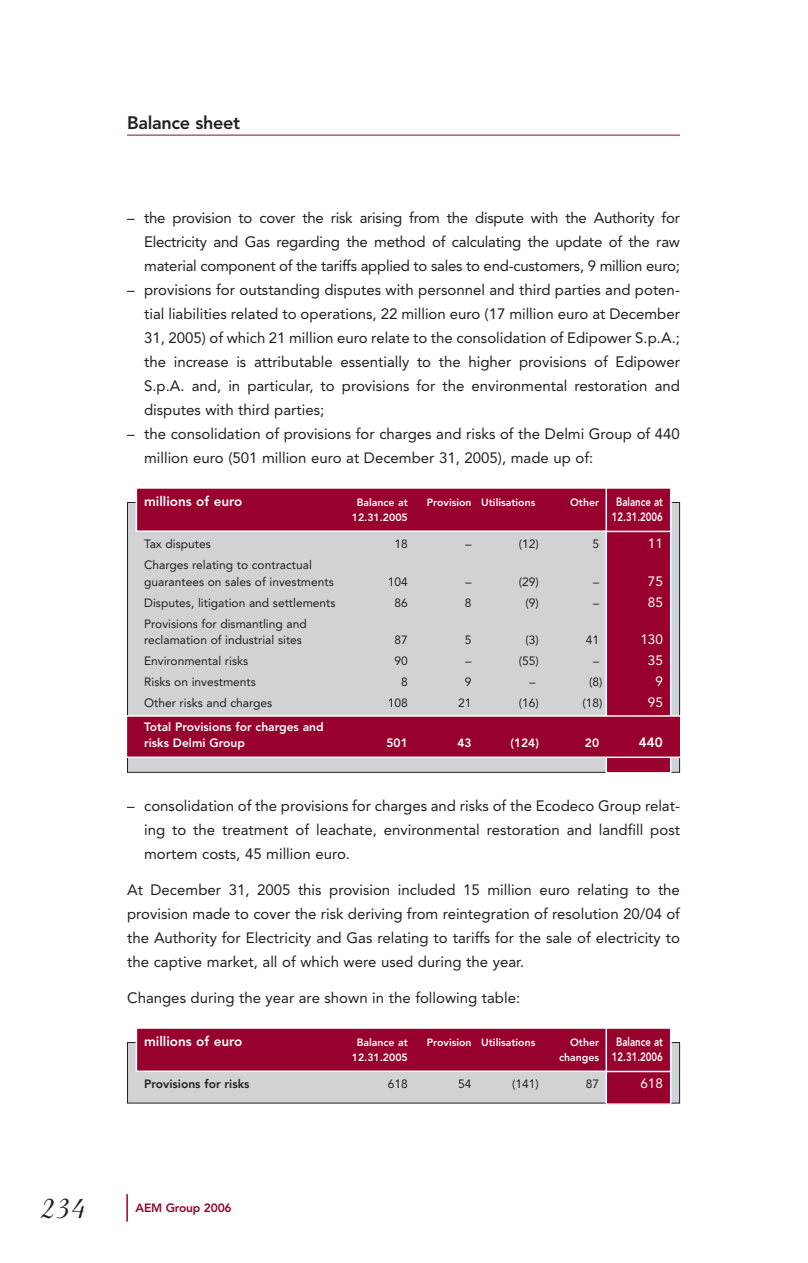
<style>
.page{position:relative;width:808px;height:1263px;background:#fff}
.page>*{position:absolute;margin:0;border:0;box-sizing:border-box;transform-origin:0 0}
.t1{font:33px "Amazone BT";color:#231f20}
.t2{font:800 18px "Avenir";letter-spacing:-.02em;color:#231f20}
.t3{font:15px/24px "Avenir";color:#231f20;text-align:justify}
.t4{font:800 13.5px "Avenir";color:#fff}
.t5{font:13.5px "Avenir";color:#fff}
.t6{font:12px/16.5px "Avenir";color:#231f20}
.t7{font:800 12px/16.5px "Avenir";color:#fff}
.t8{font:800 12px "Avenir";color:#fff;scale:.8 1}
.t9{font:800 12px "Avenir";color:#231f20}
.t10{font:800 12px "Avenir";letter-spacing:-.02em;color:#98012d}
.t11{font:800 10.5px "Avenir";color:#fff}
.s1{font-size:10.5px}
</style>
<div class="page">
<hr style="left:127px;top:135px;width:553px;height:1px;background:#98012d">
<hr style="left:126px;top:1194px;width:2px;height:27px;background:#98012d">
<div style="left:127px;top:502px;width:553px;height:270px;background:#d1d2d4"></div>
<div style="left:136px;top:488px;width:535px;height:43px;background:#98012d"></div>
<div style="left:136px;top:487px;width:535px;height:45px;border:2px solid #fff"></div>
<div style="left:606px;top:488px;width:65px;height:285px;background:#98012d"></div>
<div style="left:605px;top:487px;width:66px;height:287px;border:2px solid #fff"></div>
<div style="left:126px;top:716px;width:555px;height:41px;background:#98012d"></div>
<div style="left:126px;top:715px;width:555px;height:43px;border:2px solid #fff"></div>
<hr style="left:605px;top:531px;width:66px;height:1px;background:#fff">
<div style="left:127px;top:1042px;width:553px;height:61px;background:#d1d2d4"></div>
<div style="left:136px;top:1028px;width:535px;height:43px;background:#98012d"></div>
<div style="left:136px;top:1027px;width:535px;height:45px;border:2px solid #fff"></div>
<div style="left:606px;top:1028px;width:65px;height:76px;background:#98012d"></div>
<div style="left:605px;top:1027px;width:66px;height:78px;border:2px solid #fff"></div>
<hr style="left:605px;top:1071px;width:66px;height:1px;background:#fff">
<p class="t2" style="left:127px;top:115px;width:115px">Balance sheet</p>
<p class="t3" style="left:144px;top:207px;width:537px;text-indent:-17px">– the provision to cover the risk arising from the dispute with the Authority for Electricity and Gas regarding the method of calculating the update of the raw material component of the tariffs applied to sales to end-customers, 9 million euro;</p>
<p class="t3" style="left:144px;top:279px;width:537px;text-indent:-17px">– provisions for outstanding disputes with personnel and third parties and poten&shy;tial liabilities related to operations, 22 million euro (17 million euro at December 31, 2005) of which 21 million euro relate to the consolidation of Edipower S.p.A.; the increase is attributable essentially to the higher provisions of Edipower S.p.A. and, in particular, to provisions for the environmental restoration and disputes with third parties;</p>
<p class="t3" style="left:144px;top:423px;width:537px;text-indent:-17px">– the consolidation of provisions for charges and risks of the Delmi Group of 440 million euro (501 million euro at December 31, 2005), made up of:</p>
<p class="t4" style="left:144px;top:496px;width:100px">millions of euro</p>
<p class="t11" style="left:357px;top:498px;width:53px">Balance at</p>
<p class="t11" style="left:427px;top:498px;width:110px">Provision Utilisations</p>
<p class="t11" style="left:570px;top:498px;width:30px">Other</p>
<p class="t8" style="left:616px;top:497px;width:60px">Balance at</p>
<p class="t11" style="left:352px;top:513px;width:57px">12.31.2005</p>
<p class="t8" style="left:612px;top:512px;width:65px">12.31.2006</p>
<p class="t6" style="left:144px;top:537px;width:68px">Tax disputes</p>
<p class="t6" style="left:394px;top:537px;width:15px">18</p>
<p class="t6" style="left:466px;top:537px;width:7px">–</p>
<p class="t6" style="left:519px;top:537px;width:22px">(12)</p>
<p class="t6" style="left:592px;top:537px;width:8px">5</p>
<p class="t5" style="left:648px;top:538px;width:17px">11</p>
<p class="t6" style="left:144px;top:558px;width:191px">Charges relating to contractual guarantees on sales of investments</p>
<p class="t6" style="left:388px;top:574px;width:22px">104</p>
<p class="t6" style="left:466px;top:574px;width:7px">–</p>
<p class="t6" style="left:519px;top:574px;width:22px">(29)</p>
<p class="t6" style="left:593px;top:574px;width:7px">–</p>
<p class="t5" style="left:648px;top:576px;width:17px">75</p>
<p class="t6" style="left:144px;top:595px;width:193px">Disputes, litigation and settlements</p>
<p class="t6" style="left:394px;top:595px;width:15px">86</p>
<p class="t6" style="left:465px;top:595px;width:8px">8</p>
<p class="t6" style="left:525px;top:595px;width:15px">(9)</p>
<p class="t6" style="left:593px;top:595px;width:7px">–</p>
<p class="t5" style="left:648px;top:597px;width:17px">85</p>
<p class="t6" style="left:144px;top:616px;width:164px">Provisions for dismantling and reclamation of industrial sites</p>
<p class="t6" style="left:394px;top:633px;width:15px">87</p>
<p class="t6" style="left:465px;top:633px;width:8px">5</p>
<p class="t6" style="left:525px;top:633px;width:15px">(3)</p>
<p class="t6" style="left:586px;top:633px;width:15px">41</p>
<p class="t5" style="left:640px;top:634px;width:24px">130</p>
<p class="t6" style="left:144px;top:654px;width:106px">Environmental risks</p>
<p class="t6" style="left:394px;top:654px;width:15px">90</p>
<p class="t6" style="left:466px;top:654px;width:7px">–</p>
<p class="t6" style="left:519px;top:654px;width:22px">(55)</p>
<p class="t6" style="left:593px;top:654px;width:7px">–</p>
<p class="t5" style="left:648px;top:655px;width:17px">35</p>
<p class="t6" style="left:144px;top:675px;width:113px">Risks on investments</p>
<p class="t6" style="left:401px;top:675px;width:8px">8</p>
<p class="t6" style="left:465px;top:675px;width:8px">9</p>
<p class="t6" style="left:529px;top:675px;width:7px">–</p>
<p class="t6" style="left:589px;top:675px;width:15px">(8)</p>
<p class="t5" style="left:655px;top:676px;width:9px">9</p>
<p class="t6" style="left:144px;top:696px;width:130px">Other risks and charges</p>
<p class="t6" style="left:388px;top:696px;width:22px">108</p>
<p class="t6" style="left:458px;top:696px;width:15px">21</p>
<p class="t6" style="left:519px;top:696px;width:22px">(16)</p>
<p class="t6" style="left:582px;top:696px;width:22px">(18)</p>
<p class="t5" style="left:648px;top:697px;width:17px">95</p>
<p class="t7" style="left:144px;top:719px;width:181px">Total Provisions for charges and risks Delmi Group</p>
<p class="t7" style="left:386px;top:736px;width:23px">501</p>
<p class="t7" style="left:457px;top:736px;width:16px">43</p>
<p class="t7" style="left:510px;top:736px;width:30px">(124)</p>
<p class="t7" style="left:585px;top:736px;width:16px">20</p>
<p class="t4" style="left:639px;top:737px;width:25px">440</p>
<p class="t3" style="left:144px;top:795px;width:537px;text-indent:-17px">– consolidation of the provisions for charges and risks of the Ecodeco Group relat&shy;ing to the treatment of leachate, environmental restoration and landfill post mortem costs, 45 million euro.</p>
<p class="t3" style="left:127px;top:879px;width:554px">At December 31, 2005 this provision included 15 million euro relating to the provision made to cover the risk deriving from reintegration of resolution 20/04 of the Authority for Electricity and Gas relating to tariffs for the sale of electricity to the captive market, all of which were used during the year.</p>
<p class="t3" style="left:127px;top:987px;width:395px">Changes during the year are shown in the following table:</p>
<p class="t4" style="left:144px;top:1036px;width:100px">millions of euro</p>
<p class="t11" style="left:357px;top:1038px;width:53px">Balance at</p>
<p class="t11" style="left:427px;top:1038px;width:110px">Provision Utilisations</p>
<p class="t11" style="left:570px;top:1038px;width:30px">Other</p>
<p class="t8" style="left:616px;top:1037px;width:60px">Balance at</p>
<p class="t11" style="left:352px;top:1053px;width:57px">12.31.2005</p>
<p class="t8" style="left:559px;top:1052px;width:131px"><span class="s1">changes</span> 12.31.2006</p>
<p class="t9" style="left:144px;top:1079px;width:107px">Provisions for risks</p>
<p class="t6" style="left:388px;top:1077px;width:22px">618</p>
<p class="t6" style="left:458px;top:1077px;width:15px">54</p>
<p class="t6" style="left:512px;top:1077px;width:28px">(141)</p>
<p class="t6" style="left:586px;top:1077px;width:15px">87</p>
<p class="t5" style="left:640px;top:1078px;width:24px">618</p>
<h1 class="t1" style="left:40px;top:1196px;width:47px">234</h1>
<p class="t10" style="left:136px;top:1203px;width:98px">AEM Group 2006</p>
</div>
